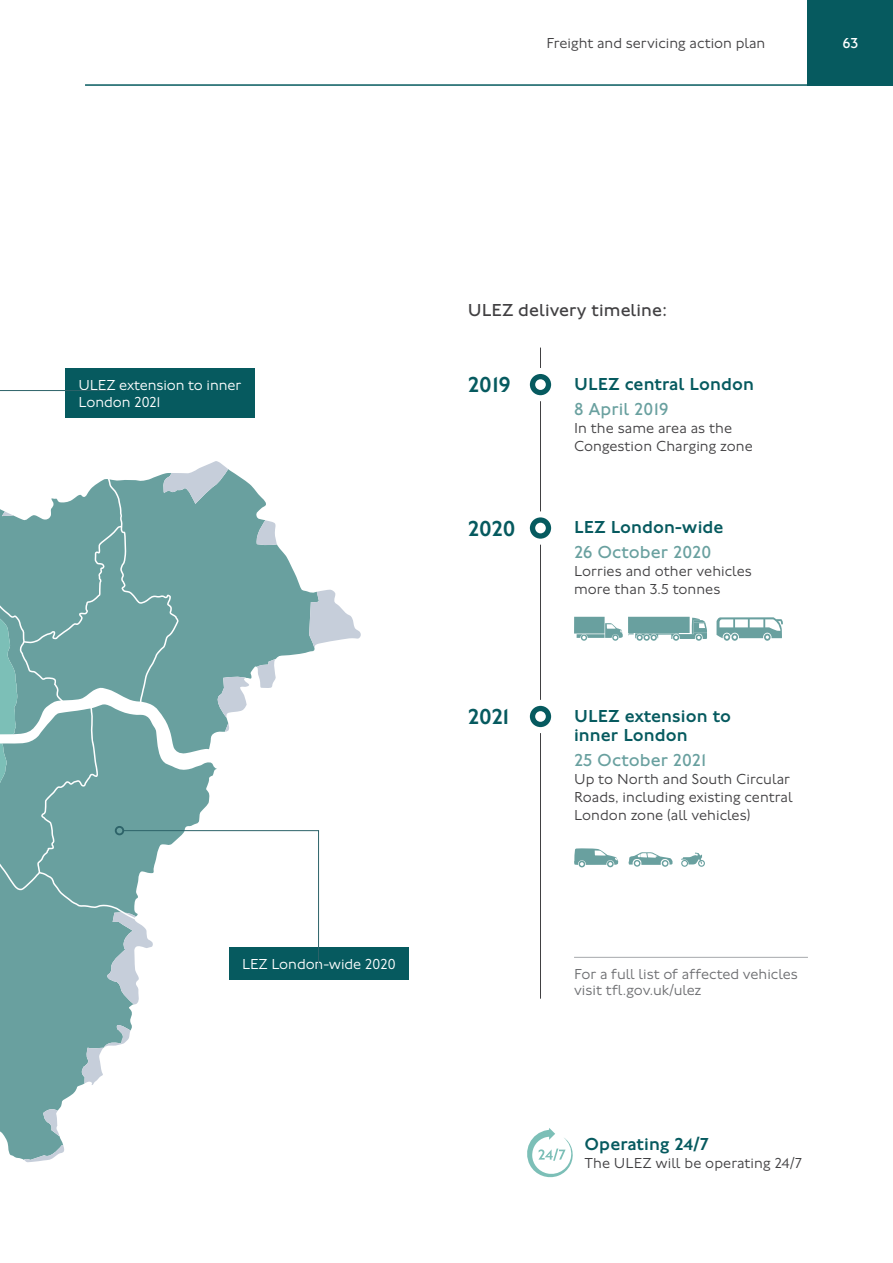
<style>
.page{position:relative;width:893px;height:1263px;background:#fff}
.page>*{position:absolute;margin:0;border:0;box-sizing:border-box;transform-origin:0 0}
.Infographics_Infographic_dates_20pt{font:500 22.5px "Johnston 100";letter-spacing:-.015em;color:#065a5f}
.H2_Body{font:500 18px/19.5px "Johnston 100";letter-spacing:.005em;color:#065a5f}
.H3_Body{font:18px "Johnston 100";letter-spacing:.005em;color:#69a09f}
.Tables_Charts_Table_Chart_heading_with_R{font:18px "Johnston 100";letter-spacing:.005em;color:#414042}
.Body_12_14_90pc{font:300 15px/18px "Johnston 100";letter-spacing:.005em;color:#414042}
.New_Footnotes_10_11pt_RA{font:300 15px/16.5px "Johnston 100";color:#6d6e71}
.Body_12_14_90pc-2{font:300 15px/16.8px "Johnston 100";letter-spacing:-.005em;color:#fff}
.t1{font:15px "Johnston 100";color:#fff}
</style>
<div class="page">
<hr style="left:85px;top:84px;width:808px;height:2px;background:#065a5f">
<div style="left:808px;top:0;width:85px;height:85px;background:#065a5f"></div>
<div style="left:66px;top:368px;width:189px;height:49px;background:#065a5f"></div>
<div style="left:229px;top:947px;width:180px;height:33px;background:#065a5f"></div>
<svg style="left:0;top:390px;width:361px;height:772px"></svg>
<div style="left:115px;top:826px;width:9px;height:9px;border:2px solid #2d6369;border-radius:50%"></div>
<hr style="left:540px;top:348px;width:1px;height:651px;background:#414042">
<svg style="left:527px;top:371px;width:27px;height:27px"></svg>
<div style="left:524px;top:368px;width:33px;height:33px;border:6px solid #fff;border-radius:50%"></div>
<div style="left:535px;top:379px;width:11px;height:11px;background:#fff;border-radius:50%"></div>
<hr style="left:574px;top:957px;width:234px;height:1px;background:#a7a9ac">
<svg style="left:527px;top:514px;width:27px;height:28px"></svg>
<div style="left:524px;top:511px;width:33px;height:34px;border:6px solid #fff;border-radius:50%"></div>
<div style="left:535px;top:523px;width:11px;height:10px;background:#fff;border-radius:50%"></div>
<svg style="left:527px;top:703px;width:27px;height:27px"></svg>
<div style="left:524px;top:700px;width:33px;height:33px;border:6px solid #fff;border-radius:50%"></div>
<div style="left:535px;top:711px;width:11px;height:11px;background:#fff;border-radius:50%"></div>
<svg style="left:574px;top:617px;width:133px;height:24px"></svg>
<svg style="left:716px;top:617px;width:67px;height:24px"></svg>
<svg style="left:681px;top:852px;width:24px;height:15px"></svg>
<svg style="left:628px;top:852px;width:44px;height:15px"></svg>
<svg style="left:574px;top:848px;width:44px;height:19px"></svg>
<svg style="left:527px;top:1128px;width:46px;height:50px"></svg>
<p class="Body_12_14_90pc" style="left:547px;top:34px;width:220px">Freight and servicing action plan</p>
<p class="t1" style="left:843px;top:35px;width:17px">63</p>
<p class="Body_12_14_90pc-2" style="left:78px;top:377px;width:164px">ULEZ extension to inner<br>London 2021</p>
<p class="Body_12_14_90pc-2" style="left:242px;top:956px;width:155px">LEZ London-wide 2020</p>
<h4 class="Tables_Charts_Table_Chart_heading_with_R" style="left:468px;top:300px;width:201px">ULEZ delivery timeline:</h4>
<p class="Infographics_Infographic_dates_20pt" style="left:468px;top:372px;width:45px">2019</p>
<h4 class="H2_Body" style="left:574px;top:374px;width:181px">ULEZ central London</h4>
<h5 class="H3_Body" style="left:574px;top:399px;width:96px">8 April 2019</h5>
<p class="Body_12_14_90pc" style="left:574px;top:419px;width:180px">In the same area as the<br>Congestion Charging zone</p>
<p class="Infographics_Infographic_dates_20pt" style="left:468px;top:516px;width:49px">2020</p>
<h4 class="H2_Body" style="left:574px;top:518px;width:151px">LEZ London-wide</h4>
<h5 class="H3_Body" style="left:574px;top:543px;width:139px">26 October 2020</h5>
<p class="Body_12_14_90pc" style="left:574px;top:563px;width:179px">Lorries and other vehicles more than 3.5 tonnes</p>
<p class="Infographics_Infographic_dates_20pt" style="left:468px;top:704px;width:43px">2021</p>
<h4 class="H2_Body" style="left:574px;top:706px;width:158px">ULEZ extension to inner London</h4>
<h5 class="H3_Body" style="left:574px;top:750px;width:134px">25 October 2021</h5>
<p class="Body_12_14_90pc" style="left:574px;top:771px;width:220px">Up to North and South Circular<br>Roads, including existing central<br>London zone (all vehicles)</p>
<p class="New_Footnotes_10_11pt_RA" style="left:574px;top:966px;width:225px">For a full list of affected vehicles visit tfl.gov.uk/ulez</p>
<h4 class="H2_Body" style="left:584px;top:1135px;width:126px">Operating 24/7</h4>
<p class="Body_12_14_90pc" style="left:584px;top:1154px;width:219px">The ULEZ will be operating 24/7</p>
</div>
